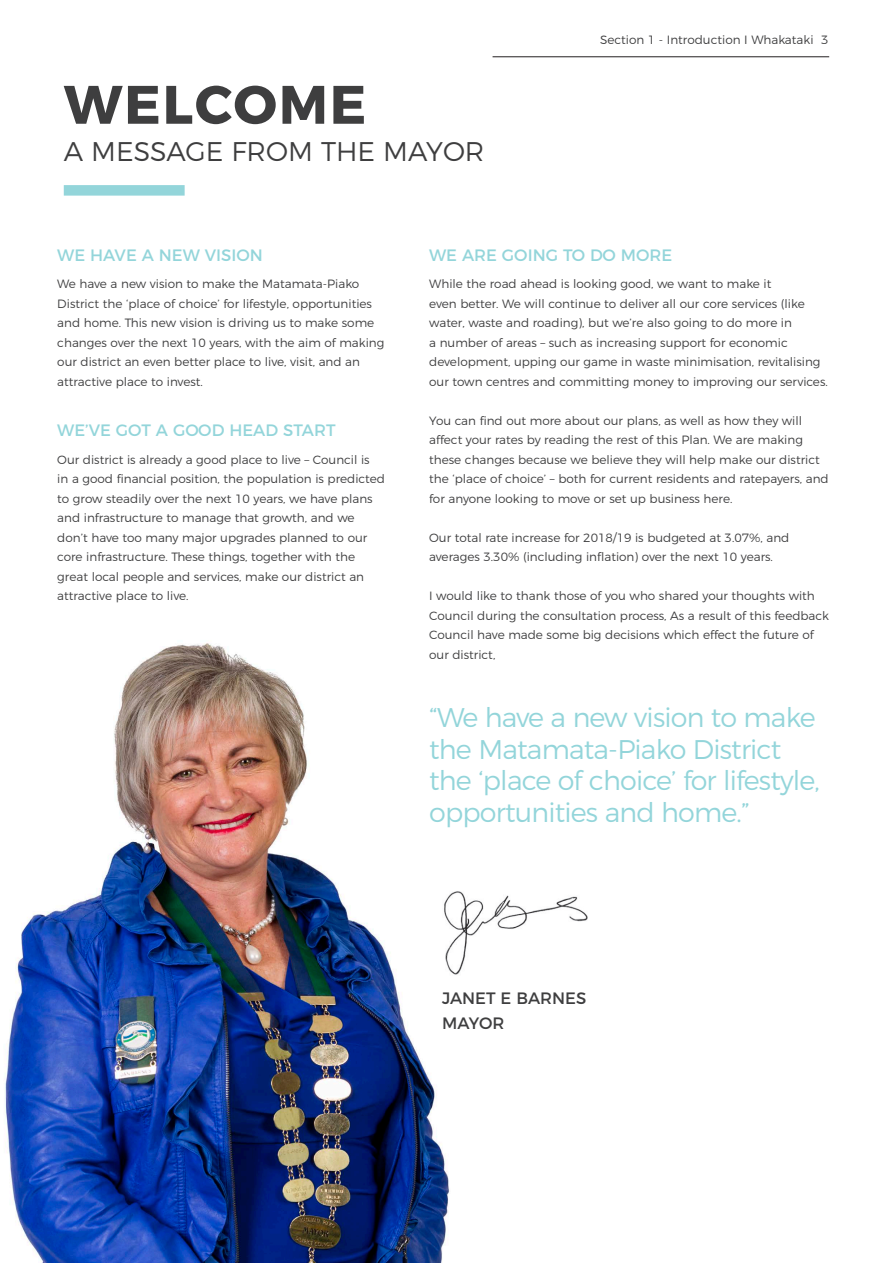
<style>
.page{position:relative;width:893px;height:1263px;background:#fff}
.page>*{position:absolute;margin:0;border:0;box-sizing:border-box;transform-origin:0 0}
.Headline_2{font:700 54px "Montserrat";letter-spacing:.035em;color:#3e3e3f}
.Headline_4{font:300 27px/31.5px "Montserrat";letter-spacing:-.03em;color:#93d5da}
.Headline_4-2{font:300 27px "Montserrat";color:#3e3e3f}
.Headline_5{font:16.5px "Montserrat";color:#93d5da}
.Headline_5-2{font:16.5px "Montserrat";color:#3e3e3f}
.Body_Text{font:300 12px/19.5px "Montserrat";color:#3e3e3f}
</style>
<div class="page">
<img style="left:5px;top:643px;width:444px;height:620px">
<div style="left:64px;top:185px;width:121px;height:11px;background:#93d5da"></div>
<img style="left:442px;top:887px;width:146px;height:91px">
<hr style="left:493px;top:56px;width:336px;height:1px;background:#231f20">
<p class="Headline_2" style="left:64px;top:60px;width:304px">WELCOME</p>
<p class="Headline_4-2" style="left:64px;top:130px;width:422px">A MESSAGE FROM THE MAYOR</p>
<p class="Body_Text" style="left:600px;top:29px;width:230px">Section 1 - Introduction I Whakataki 3</p>
<p class="Headline_5" style="left:57px;top:242px;width:207px">WE HAVE A NEW VISION</p>
<p class="Body_Text" style="left:57px;top:273px;width:329px">We have a new vision to make the Matamata-Piako District the ‘place of choice’ for lifestyle, opportunities and home. This new vision is driving us to make some changes over the next 10 years, with the aim of making our district an even better place to live, visit, and an attractive place to invest.</p>
<p class="Headline_5" style="left:57px;top:417px;width:280px">WE’VE GOT A GOOD HEAD START</p>
<p class="Body_Text" style="left:57px;top:448px;width:329px">Our district is already a good place to live – Council is<br>in a good financial position, the population is predicted to grow steadily over the next 10 years, we have plans and infrastructure to manage that growth, and we don’t have too many major upgrades planned to our core infrastructure. These things, together with the great local people and services, make our district an attractive place to live.</p>
<p class="Headline_5" style="left:429px;top:242px;width:245px">WE ARE GOING TO DO MORE</p>
<p class="Body_Text" style="left:429px;top:273px;width:400px">While the road ahead is looking good, we want to make it<br>even better. We will continue to deliver all our core services (like water, waste and roading), but we’re also going to do more in<br>a number of areas – such as increasing support for economic development, upping our game in waste minimisation, revitalising our town centres and committing money to improving our services.</p>
<p class="Body_Text" style="left:429px;top:410px;width:401px">You can find out more about our plans, as well as how they will affect your rates by reading the rest of this Plan. We are making these changes because we believe they will help make our district the ‘place of choice’ – both for current residents and ratepayers, and for anyone looking to move or set up business here.</p>
<p class="Body_Text" style="left:429px;top:527px;width:362px">Our total rate increase for 2018/19 is budgeted at 3.07%, and averages 3.30% (including inflation) over the next 10 years.</p>
<p class="Body_Text" style="left:429px;top:585px;width:401px">I would like to thank those of you who shared your thoughts with Council during the consultation process, As a result of this feedback Council have made some big decisions which effect the future of our district,</p>
<p class="Headline_4" style="left:429px;top:700px;width:392px">“We have a new vision to make the Matamata-Piako District the ‘place of choice’ for lifestyle, opportunities and home.”</p>
<p class="Headline_5-2" style="left:442px;top:984px;width:146px">JANET E BARNES</p>
<p class="Headline_5-2" style="left:442px;top:1010px;width:64px">MAYOR</p>
</div>
